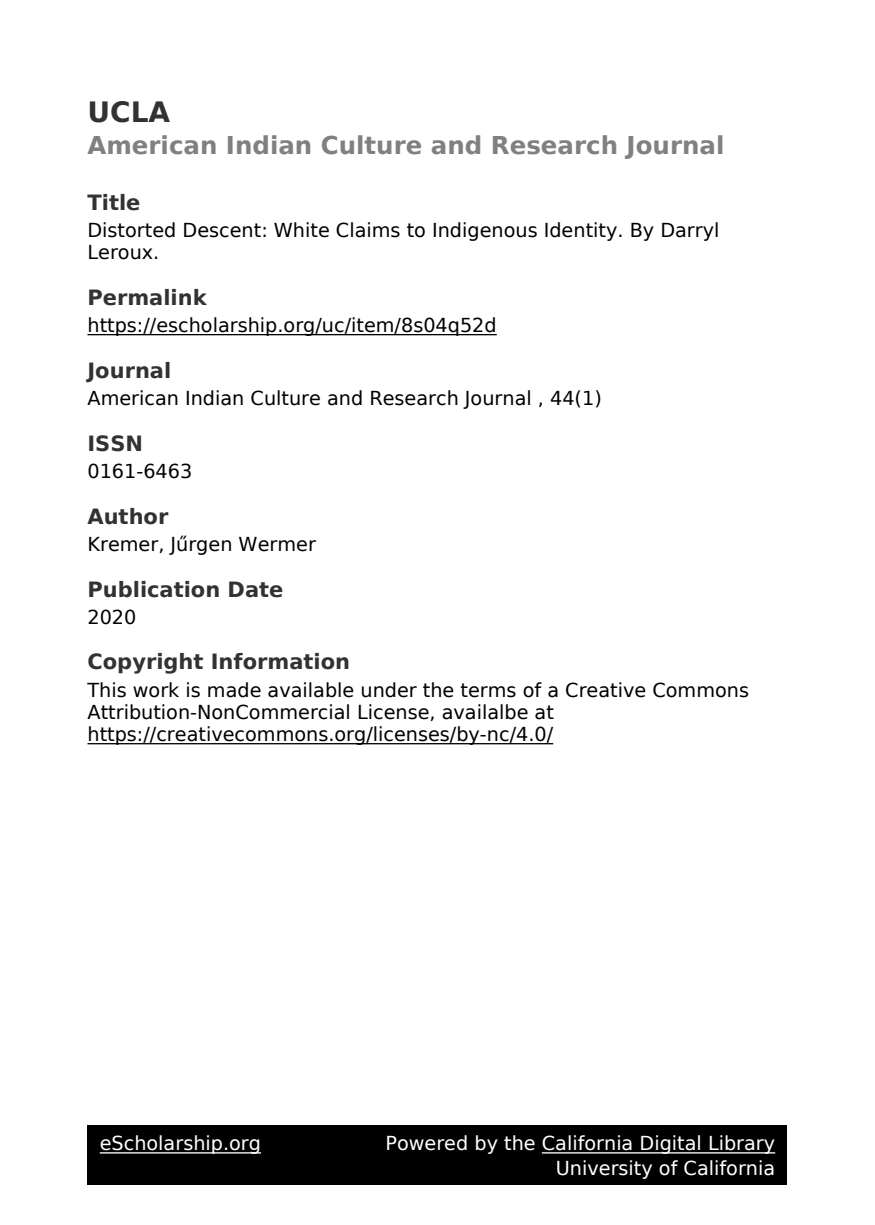
<style>
.page{position:relative;width:875px;height:1225px;background:#fff}
.page>*{position:absolute;margin:0;border:0;box-sizing:border-box;transform-origin:0 0}
.t1{font:700 28px "DejaVu Sans";color:#323232}
.t2{font:700 24.5px "DejaVu Sans";color:#808080}
.t3{font:700 21px "DejaVu Sans";color:#323232}
.t4{font:19.25px/22.4px "DejaVu Sans";color:#000}
.t5{font:19.25px/24.5px "DejaVu Sans";color:#fff;text-align:right}
</style>
<div class="page">
<hr style="left:88px;top:334px;width:409px;height:1px;background:#000">
<hr style="left:88px;top:743px;width:465px;height:1px;background:#000">
<div style="left:88px;top:1125px;width:700px;height:60px;background:#000"></div>
<hr style="left:100px;top:1152px;width:161px;height:2px;background:#fff">
<hr style="left:542px;top:1152px;width:233px;height:2px;background:#fff">
<h1 class="t1" style="left:88px;top:101px;width:84px">UCLA</h1>
<p class="t2" style="left:88px;top:136px;width:638px">American Indian Culture and Research Journal</p>
<p class="t3" style="left:88px;top:194px;width:54px">Title</p>
<p class="t4" style="left:88px;top:221px;width:634px">Distorted Descent: White Claims to Indigenous Identity. By Darryl<br>Leroux.</p>
<p class="t3" style="left:88px;top:289px;width:121px">Permalink</p>
<p class="t4" style="left:88px;top:316px;width:411px">https://escholarship.org/uc/item/8s04q52d</p>
<p class="t3" style="left:88px;top:362px;width:85px">Journal</p>
<p class="t4" style="left:88px;top:389px;width:516px">American Indian Culture and Research Journal , 44(1)</p>
<p class="t3" style="left:88px;top:435px;width:57px">ISSN</p>
<p class="t4" style="left:88px;top:462px;width:106px">0161-6463</p>
<p class="t3" style="left:88px;top:508px;width:82px">Author</p>
<p class="t4" style="left:88px;top:535px;width:230px">Kremer, Jűrgen Wermer</p>
<p class="t3" style="left:88px;top:581px;width:198px">Publication Date</p>
<p class="t4" style="left:88px;top:607px;width:50px">2020</p>
<p class="t3" style="left:88px;top:654px;width:264px">Copyright Information</p>
<p class="t4" style="left:88px;top:680px;width:663px">This work is made available under the terms of a Creative Commons<br>Attribution-NonCommercial License, availalbe at https://creativecommons.org/licenses/by-nc/4.0/</p>
<p class="t5" style="left:100px;top:1133px;width:163px">eScholarship.org</p>
<p class="t5" style="left:385px;top:1133px;width:391px">Powered by the California Digital Library<br>University of California</p>
</div>
